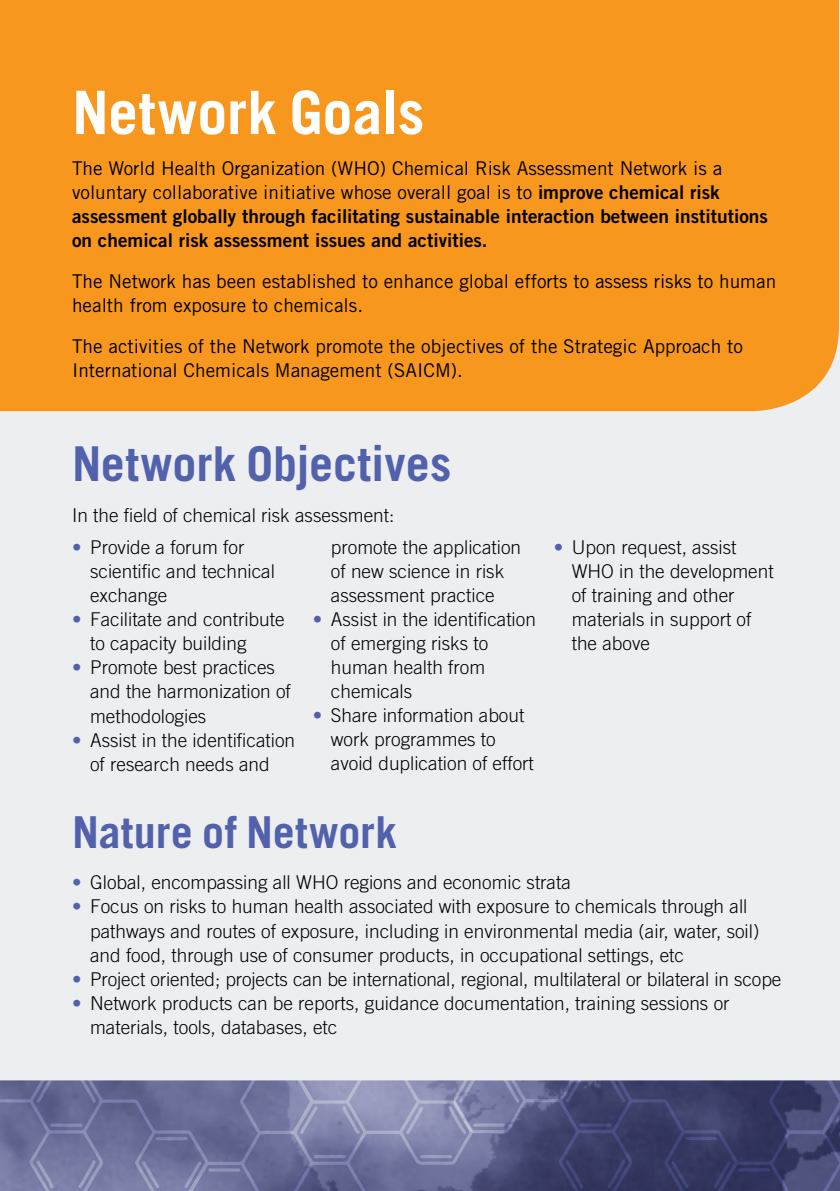
<style>
.page{position:relative;width:840px;height:1191px;background:#fff}
.page>*{position:absolute;margin:0;border:0;box-sizing:border-box;transform-origin:0 0}
.t1{font:700 60px "Trade Gothic LT Std";letter-spacing:-.005em;color:#fff}
.t2{font:700 48px "Trade Gothic LT Std";color:#5261ac}
.t3{font:700 44px "Trade Gothic LT Std";letter-spacing:.005em;color:#5261ac}
.t4{font:300 19px/24px "Trade Gothic LT Std";color:#000}
.t5{font:19px/24px "Trade Gothic LT Std";color:#000}
.t6{font:19px/24px "Trade Gothic LT Std Bd 2";color:#000}
.s1{font-family:"Trade Gothic LT Std Bd 2"}
.s2{color:#5261ac}
</style>
<div class="page">
<svg style="left:0;top:1080px;width:454px;height:111px;background:#7578a0"></svg>
<svg style="left:454px;top:1080px;width:385px;height:111px;background:#474973"></svg>
<div style="left:0;top:0;width:839px;height:1080px;background:#edeef0"></div>
<div style="left:0;top:0;width:838px;height:411px;background:#f8971d"></div>
<h1 class="t1" style="left:72px;top:76px;width:353px">Network Goals</h1>
<p class="t5" style="left:72px;top:156px;width:651px">The World Health Organization (WHO) Chemical Risk Assessment Network is a voluntary collaborative initiative whose overall goal is to <span class="s1">improve chemical risk</span></p>
<p class="t6" style="left:72px;top:204px;width:697px">assessment globally through facilitating sustainable interaction between institutions on chemical risk assessment issues and activities.</p>
<p class="t5" style="left:72px;top:269px;width:705px">The Network has been established to enhance global efforts to assess risks to human health from exposure to chemicals.</p>
<p class="t5" style="left:72px;top:334px;width:672px">The activities of the Network promote the objectives of the Strategic Approach to<br>International Chemicals Management (SAICM).</p>
<h2 class="t2" style="left:72px;top:434px;width:381px">Network Objectives</h2>
<p class="t4" style="left:72px;top:503px;width:323px">In the field of chemical risk assessment:</p>
<p class="t4" style="left:90px;top:535px;width:186px;text-indent:-18px"><span class="s2">•</span> Provide a forum for scientific and technical exchange</p>
<p class="t4" style="left:90px;top:607px;width:196px;text-indent:-18px"><span class="s2">•</span> Facilitate and contribute to capacity building</p>
<p class="t4" style="left:90px;top:655px;width:202px;text-indent:-18px"><span class="s2">•</span> Promote best practices and the harmonization of methodologies</p>
<p class="t4" style="left:72px;top:727px;width:224px;text-align:center"><span class="s2">•</span> Assist in the identification of research needs and</p>
<p class="t4" style="left:331px;top:535px;width:192px">promote the application of new science in risk assessment practice</p>
<p class="t4" style="left:331px;top:607px;width:206px;text-indent:-18px"><span class="s2">•</span> Assist in the identification of emerging risks to human health from chemicals</p>
<p class="t4" style="left:331px;top:703px;width:204px;text-indent:-18px"><span class="s2">•</span> Share information about work programmes to avoid duplication of effort</p>
<p class="t4" style="left:571px;top:535px;width:203px;text-indent:-18px"><span class="s2">•</span> Upon request, assist<br>WHO in the development of training and other materials in support of the above</p>
<h3 class="t3" style="left:72px;top:805px;width:326px">Nature of Network</h3>
<p class="t4" style="left:72px;top:870px;width:500px"><span class="s2">•</span> Global, encompassing all WHO regions and economic strata</p>
<p class="t4" style="left:90px;top:894px;width:670px;text-indent:-18px"><span class="s2">•</span> Focus on risks to human health associated with exposure to chemicals through all pathways and routes of exposure, including in environmental media (air, water, soil) and food, through use of consumer products, in occupational settings, etc</p>
<p class="t4" style="left:72px;top:966px;width:710px"><span class="s2">•</span> Project oriented; projects can be international, regional, multilateral or bilateral in scope</p>
<p class="t4" style="left:90px;top:990px;width:640px;text-indent:-18px"><span class="s2">•</span> Network products can be reports, guidance documentation, training sessions or materials, tools, databases, etc</p>
</div>
